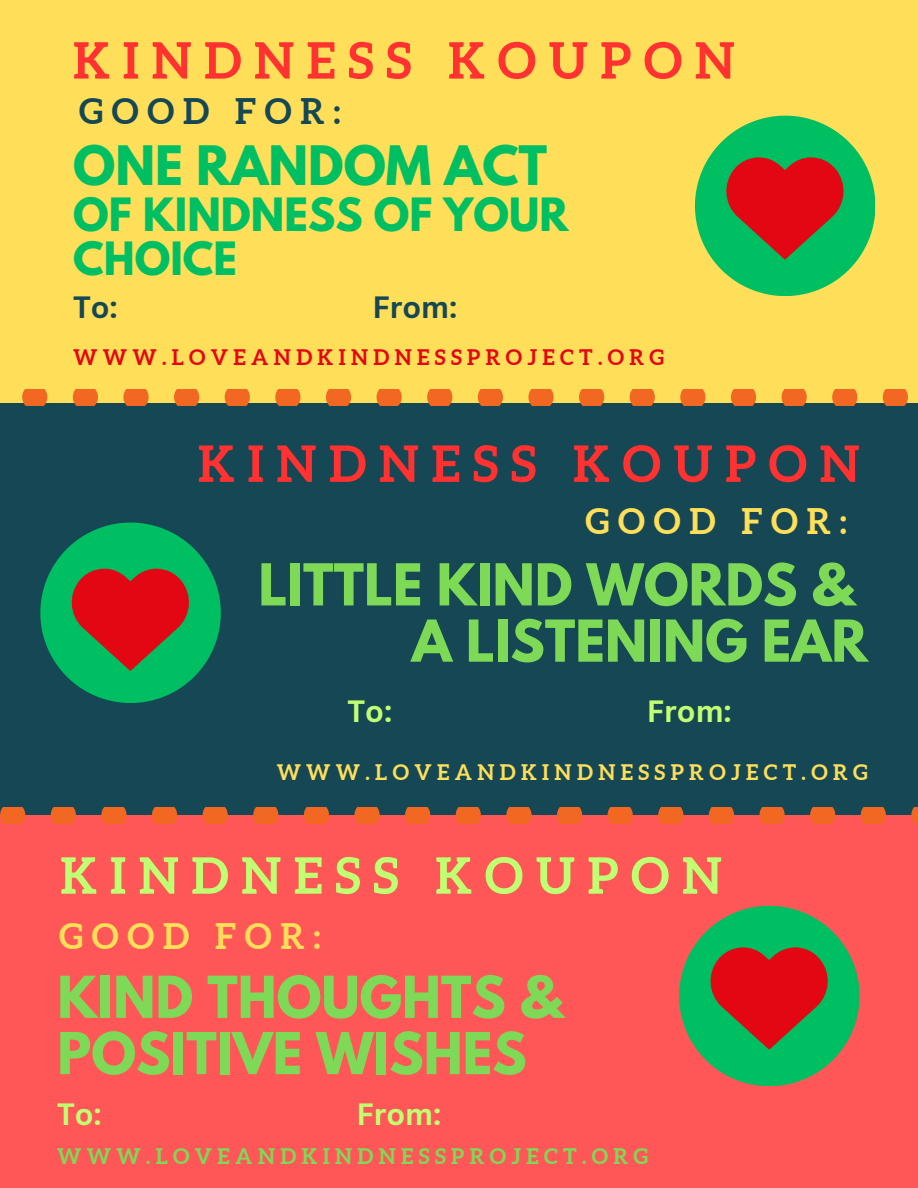
<style>
.page{position:relative;width:918px;height:1188px;background:#fff}
.page>*{position:absolute;margin:0;border:0;box-sizing:border-box;transform-origin:0 0}
.t1{font:700 51.15px/56.2px "League Spartan";color:#7ed957}
.t2{font:700 50.25px "Aleo";letter-spacing:.25em;color:#ff3131}
.t3{font:700 50.25px "Aleo";letter-spacing:.25em;color:#c1ff72}
.t4{font:700 48.15px "League Spartan";color:#00bf63}
.t5{font:700 40.65px/43.8px "League Spartan";color:#00bf63}
.t6{font:700 35.25px "Aleo";letter-spacing:.25em;color:#ffde59}
.t7{font:700 35.25px "Aleo";letter-spacing:.25em;color:#154854}
.t8{font:700 30px "Canva Sans";color:#c1ff72}
.t9{font:700 30px "Canva Sans";color:#154854}
.t10{font:700 21.45px "Aleo";letter-spacing:.25em;color:#e30613}
.t11{font:700 21.45px "Aleo";letter-spacing:.25em;color:#ffde59}
.t12{font:700 21.45px "Aleo";letter-spacing:.25em;color:#7ed957}
</style>
<div class="page">
<div style="left:0;top:0;width:918px;height:437px;background:#ffde59"></div>
<div style="left:0;top:403px;width:918px;height:420px;background:#154854"></div>
<div style="left:0;top:815px;width:918px;height:373px;background:#ff5757"></div>
<svg style="left:275px;top:389px;width:25px;height:16px"></svg>
<svg style="left:326px;top:389px;width:25px;height:16px"></svg>
<svg style="left:225px;top:389px;width:25px;height:16px"></svg>
<svg style="left:427px;top:389px;width:25px;height:16px"></svg>
<svg style="left:22px;top:389px;width:25px;height:16px"></svg>
<svg style="left:478px;top:389px;width:25px;height:16px"></svg>
<svg style="left:73px;top:389px;width:25px;height:16px"></svg>
<svg style="left:123px;top:389px;width:26px;height:16px"></svg>
<svg style="left:174px;top:389px;width:25px;height:16px"></svg>
<svg style="left:377px;top:389px;width:25px;height:16px"></svg>
<svg style="left:782px;top:389px;width:25px;height:16px"></svg>
<svg style="left:832px;top:389px;width:25px;height:16px"></svg>
<svg style="left:883px;top:389px;width:25px;height:16px"></svg>
<svg style="left:731px;top:389px;width:25px;height:16px"></svg>
<svg style="left:579px;top:389px;width:25px;height:16px"></svg>
<svg style="left:630px;top:389px;width:25px;height:16px"></svg>
<svg style="left:528px;top:389px;width:26px;height:16px"></svg>
<svg style="left:680px;top:389px;width:25px;height:16px"></svg>
<svg style="left:253px;top:807px;width:25px;height:16px"></svg>
<svg style="left:304px;top:807px;width:25px;height:16px"></svg>
<svg style="left:203px;top:807px;width:25px;height:16px"></svg>
<svg style="left:405px;top:807px;width:25px;height:16px"></svg>
<svg style="left:0;top:807px;width:25px;height:16px"></svg>
<svg style="left:456px;top:807px;width:25px;height:16px"></svg>
<svg style="left:51px;top:807px;width:25px;height:16px"></svg>
<svg style="left:101px;top:807px;width:26px;height:16px"></svg>
<svg style="left:152px;top:807px;width:25px;height:16px"></svg>
<svg style="left:354px;top:807px;width:26px;height:16px"></svg>
<svg style="left:759px;top:807px;width:26px;height:16px"></svg>
<svg style="left:810px;top:807px;width:25px;height:16px"></svg>
<svg style="left:861px;top:807px;width:25px;height:16px"></svg>
<svg style="left:911px;top:807px;width:7px;height:16px"></svg>
<svg style="left:709px;top:807px;width:25px;height:16px"></svg>
<svg style="left:557px;top:807px;width:25px;height:16px"></svg>
<svg style="left:608px;top:807px;width:25px;height:16px"></svg>
<svg style="left:506px;top:807px;width:26px;height:16px"></svg>
<svg style="left:658px;top:807px;width:25px;height:16px"></svg>
<svg style="left:695px;top:116px;width:180px;height:180px"></svg>
<svg style="left:40px;top:523px;width:180px;height:180px"></svg>
<svg style="left:679px;top:906px;width:180px;height:180px"></svg>
<p class="t2" style="left:73px;top:32px;width:663px">KINDNESS KOUPON</p>
<p class="t7" style="left:79px;top:91px;width:263px">GOOD FOR:</p>
<p class="t4" style="left:73px;top:142px;width:476px">ONE RANDOM ACT</p>
<p class="t5" style="left:73px;top:198px;width:497px">OF KINDNESS OF YOUR<br>CHOICE</p>
<p class="t9" style="left:73px;top:286px;width:46px">To:</p>
<p class="t9" style="left:373px;top:286px;width:86px">From:</p>
<p class="t10" style="left:73px;top:344px;width:592px">WWW.LOVEANDKINDNESSPROJECT.ORG</p>
<p class="t2" style="left:198px;top:435px;width:663px">KINDNESS KOUPON</p>
<p class="t6" style="left:585px;top:501px;width:263px">GOOD FOR:</p>
<p class="t1" style="left:258px;top:563px;width:597px">LITTLE KIND WORDS &amp;</p>
<p class="t1" style="left:412px;top:620px;width:458px">A LISTENING EAR</p>
<p class="t8" style="left:348px;top:690px;width:46px">To:</p>
<p class="t8" style="left:647px;top:690px;width:86px">From:</p>
<p class="t11" style="left:277px;top:760px;width:592px">WWW.LOVEANDKINDNESSPROJECT.ORG</p>
<p class="t3" style="left:60px;top:847px;width:663px">KINDNESS KOUPON</p>
<p class="t6" style="left:59px;top:916px;width:263px">GOOD FOR:</p>
<p class="t1" style="left:57px;top:976px;width:507px">KIND THOUGHTS &amp;<br>POSITIVE WISHES</p>
<p class="t8" style="left:57px;top:1093px;width:46px">To:</p>
<p class="t8" style="left:356px;top:1093px;width:86px">From:</p>
<p class="t12" style="left:57px;top:1144px;width:592px">WWW.LOVEANDKINDNESSPROJECT.ORG</p>
</div>
